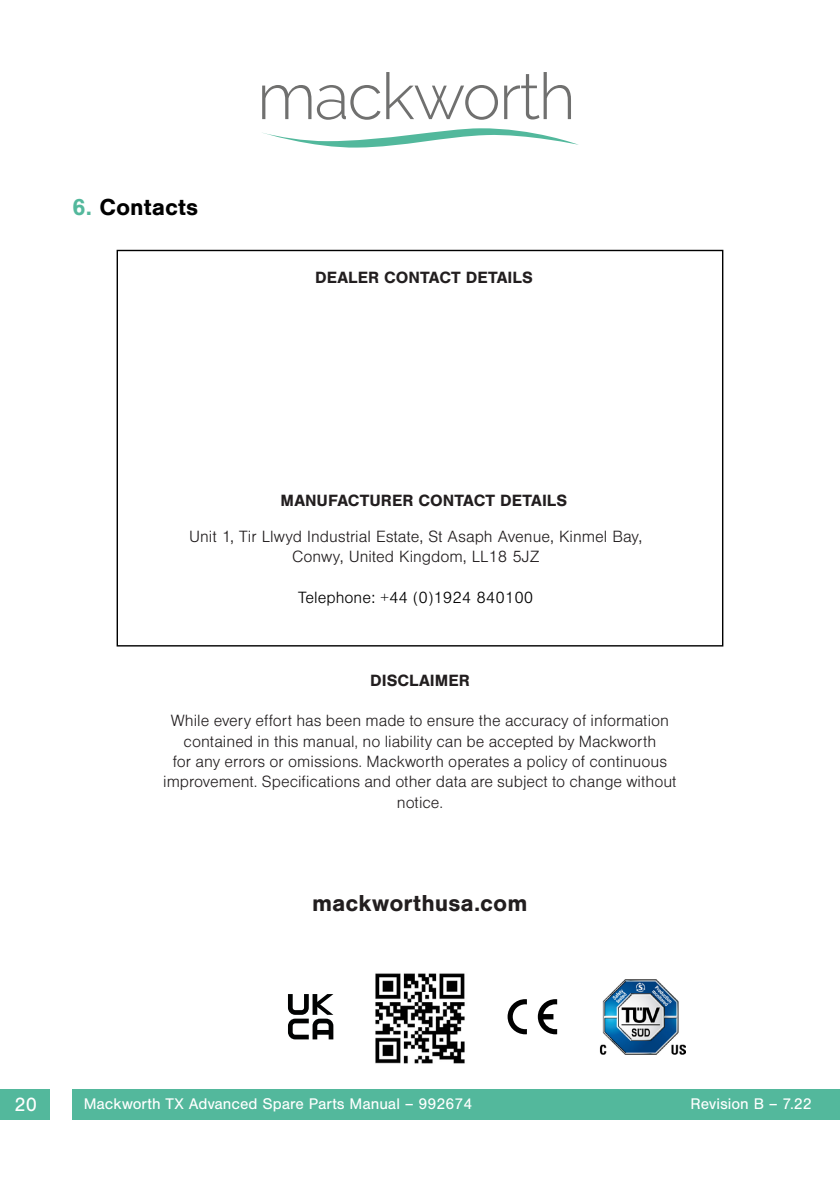
<style>
.page{position:relative;width:840px;height:1191px;background:#fff}
.page>*{position:absolute;margin:0;border:0;box-sizing:border-box;transform-origin:0 0}
.t1{font:700 24px "Nimbus San";color:#221e1f}
.t2{font:700 24px "Nimbus San";letter-spacing:.005em;color:#000}
.t3{font:20px "Nimbus San";color:#fff}
.t4{font:17px/20.2px "Nimbus Sans DOT Ligh";color:#221e1f;text-align:center}
.t5{font:300 17px/20.2px "Nimbus San";color:#221e1f;text-align:center}
.t6{font:700 17px "Nimbus San";color:#221e1f}
.t7{font:300 17px "Nimbus San";color:#000}
.t8{font:16px "Nimbus San";color:#fff}
.s1{color:#53b89c}
</style>
<div class="page">
<div style="left:0;top:1089px;width:839px;height:30px;background:#53b89c"></div>
<svg style="left:262px;top:85px;width:49px;height:34px"></svg>
<svg style="left:317px;top:85px;width:63px;height:35px"></svg>
<svg style="left:386px;top:72px;width:111px;height:48px"></svg>
<svg style="left:504px;top:72px;width:66px;height:47px"></svg>
<svg style="left:262px;top:128px;width:316px;height:20px"></svg>
<div style="left:51px;top:1088px;width:21px;height:32px;background:#fff"></div>
<svg style="left:288px;top:994px;width:45px;height:45px"></svg>
<svg style="left:507px;top:999px;width:19px;height:35px"></svg>
<svg style="left:537px;top:999px;width:20px;height:35px"></svg>
<img style="left:375px;top:973px;width:90px;height:91px">
<img style="left:599px;top:979px;width:85px;height:75px">
<h1 class="t2" style="left:72px;top:193px;width:128px"><span class="s1">6.</span> Contacts</h1>
<p class="t6" style="left:315px;top:267px;width:219px">DEALER CONTACT DETAILS</p>
<p class="t6" style="left:280px;top:491px;width:288px">MANUFACTURER CONTACT DETAILS</p>
<p class="t5" style="left:189px;top:527px;width:454px">Unit 1, Tir Llwyd Industrial Estate, St Asaph Avenue, Kinmel Bay,<br>Conwy, United Kingdom, LL18 5JZ</p>
<p class="t7" style="left:298px;top:588px;width:236px">Telephone: +44 (0)1924 840100</p>
<p class="t6" style="left:370px;top:670px;width:101px">DISCLAIMER</p>
<p class="t4" style="left:163px;top:711px;width:514px">While every effort has been made to ensure the accuracy of information contained in this manual, no liability can be accepted by Mackworth<br>for any errors or omissions. Mackworth operates a policy of continuous improvement. Specifications and other data are subject to change without notice.</p>
<h1 class="t1" style="left:312px;top:889px;width:217px">mackworthusa.com</h1>
<p class="t3" style="left:14px;top:1093px;width:24px">20</p>
<p class="t8" style="left:84px;top:1095px;width:390px">Mackworth TX Advanced Spare Parts Manual – 992674</p>
<p class="t8" style="left:690px;top:1095px;width:123px">Revision B – 7.22</p>
</div>
